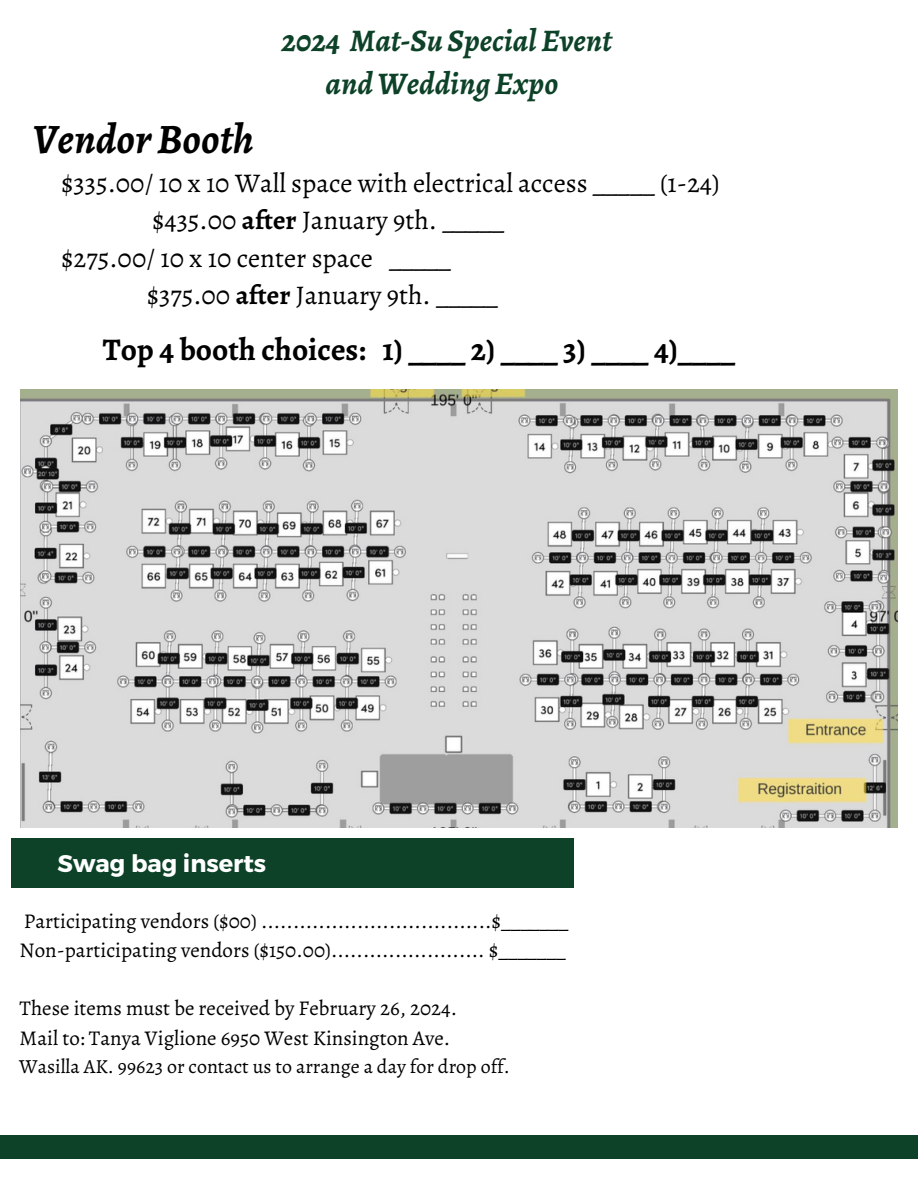
<style>
.page{position:relative;width:918px;height:1188px;background:#fff}
.page>*{position:absolute;margin:0;border:0;box-sizing:border-box;transform-origin:0 0}
.t1{font:italic 700 42px "Alegreya";color:#000}
.t2{font:700 31.5px "Alegreya";color:#000}
.t3{font:italic 700 31.5px "Alegreya";color:#0d4228}
.t4{font:27px "Alegreya";color:#000}
.t5{font:700 24px "Montserrat";color:#fff}
.t6{font:21px "Alegreya";color:#000}
.t7{font:19.95px "Alegreya";color:#000}
.s1{font-weight:700}
</style>
<div class="page">
<div style="left:0;top:1136px;width:918px;height:23px;background:#0d4228"></div>
<img style="left:20px;top:389px;width:878px;height:439px">
<div style="left:11px;top:839px;width:563px;height:49px;background:#0d4228"></div>
<p class="t1" style="left:32px;top:110px;width:223px">VendorBooth</p>
<p class="t3" style="left:282px;top:19px;width:332px">2024 Mat-Su Special Event</p>
<p class="t3" style="left:326px;top:62px;width:234px">andWedding Expo</p>
<p class="t4" style="left:61px;top:165px;width:660px">$335.00/ 10 x 10 Wall space with electrical access _____ (1-24)</p>
<p class="t4" style="left:152px;top:202px;width:354px">$435.00 <span class="s1">after</span> January 9th. _____</p>
<p class="t4" style="left:61px;top:239px;width:391px">$275.00/ 10 x 10 center space _____</p>
<p class="t4" style="left:147px;top:276px;width:353px">$375.00 <span class="s1">after</span> January 9th. _____</p>
<p class="t2" style="left:103px;top:328px;width:634px">Top 4 booth choices: 1) ____ 2) ____ 3) ____ 4)____</p>
<p class="t5" style="left:58px;top:848px;width:210px">Swag bag inserts</p>
<p class="t6" style="left:24px;top:906px;width:546px">Participating vendors ($00) ....................................$_______</p>
<p class="t6" style="left:20px;top:936px;width:548px">Non-participating vendors ($150.00)........................ $_______</p>
<p class="t6" style="left:20px;top:994px;width:439px">These items must be received by February 26, 2024.</p>
<p class="t6" style="left:20px;top:1023px;width:432px">Mail to: Tanya Viglione 6950 West Kinsington Ave.</p>
<p class="t7" style="left:19px;top:1053px;width:492px">Wasilla AK. 99623 or contact us to arrange a day for drop off.</p>
</div>
